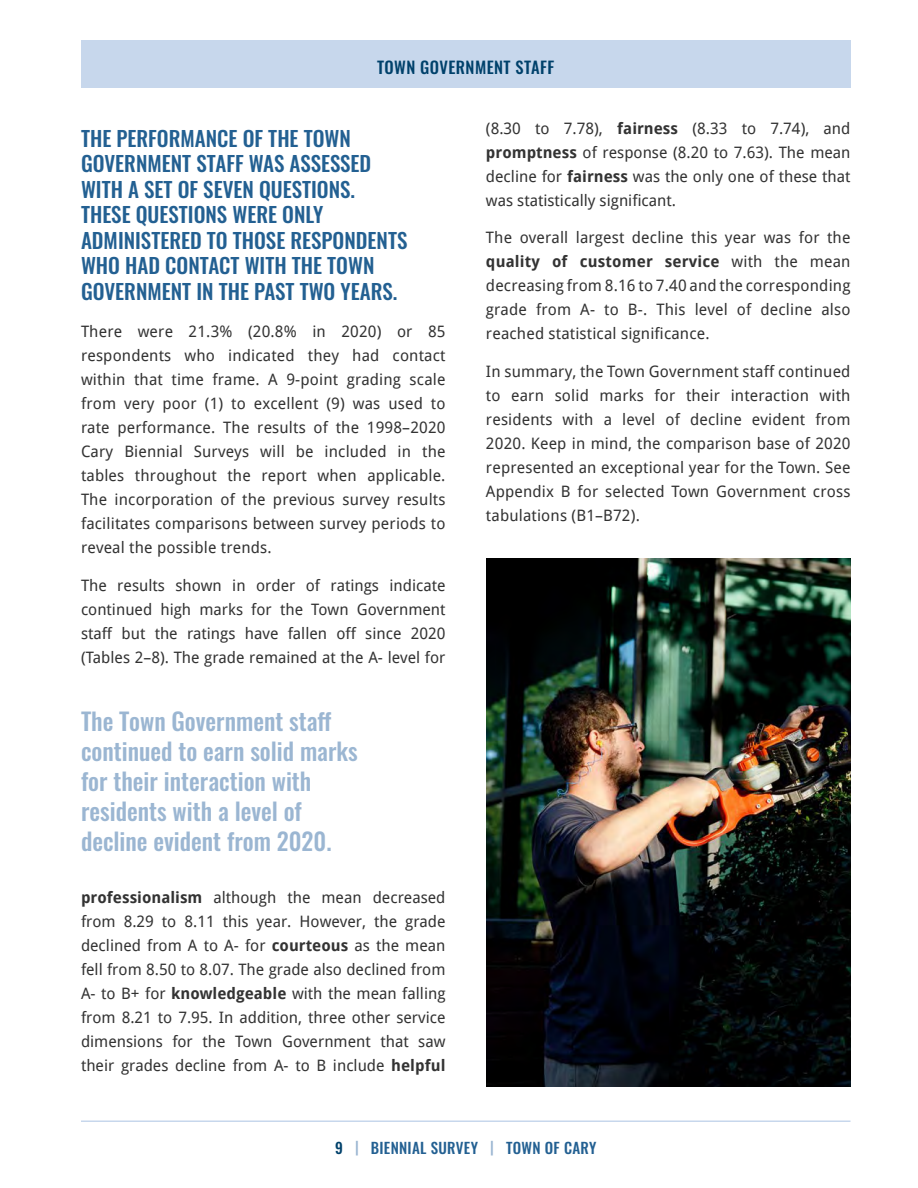
<style>
.page{position:relative;width:918px;height:1188px;background:#fff}
.page>*{position:absolute;margin:0;border:0;box-sizing:border-box;transform-origin:0 0}
.t1{font:500 24px/30px "Oswald";color:#9bb6d2}
.t2{font:500 21px/25.5px "Oswald";color:#236092}
.t3{font:500 16.5px "Oswald";letter-spacing:.025em;color:#00416b}
.t4{font:15.75px/24px "Droid Sans";color:#333;text-align:justify}
.t5{font:500 15px "Oswald";letter-spacing:.02em;color:#236092}
.s1{font-weight:700}
.s2{color:#00416b}
.s3{color:#9bb6d2}
</style>
<div class="page">
<hr style="left:81px;top:1120px;width:769px;height:2px;background:#c7d7ec">
<div style="left:81px;top:40px;width:769px;height:48px;background:#c7d7ec"></div>
<img style="left:486px;top:558px;width:364px;height:529px">
<p class="t3" style="left:377px;top:53px;width:179px">TOWN GOVERNMENT STAFF</p>
<h2 class="t2" style="left:81px;top:123px;width:328px">THE PERFORMANCE OF THE TOWN<br>GOVERNMENT STAFF WAS ASSESSED<br>WITH A SET OF SEVEN QUESTIONS.<br>THESE QUESTIONS WERE ONLY<br>ADMINISTERED TO THOSE RESPONDENTS<br>WHO HAD CONTACT WITH THE TOWN<br>GOVERNMENT IN THE PAST TWO YEARS.</h2>
<p class="t4" style="left:81px;top:319px;width:366px">There were 21.3% (20.8% in 2020) or 85 respondents who indicated they had contact within that time frame. A 9-point grading scale from very poor (1) to excellent (9) was used to rate performance. The results of the 1998–2020<br>Cary Biennial Surveys will be included in the tables throughout the report when applicable.<br>The incorporation of the previous survey results facilitates comparisons between survey periods to reveal the possible trends.</p>
<p class="t4" style="left:81px;top:572px;width:366px">The results shown in order of ratings indicate continued high marks for the Town Government staff but the ratings have fallen off since 2020 (Tables 2–8). The grade remained at the A- level for</p>
<h1 class="t1" style="left:81px;top:704px;width:278px">The Town Government staff continued to earn solid marks for their interaction with residents with a level of decline evident from 2020.</h1>
<p class="t4" style="left:81px;top:884px;width:366px"><span class="s1">professionalism</span> although the mean decreased from 8.29 to 8.11 this year. However, the grade declined from A to A- for <span class="s1">courteous</span> as the mean fell from 8.50 to 8.07. The grade also declined from A- to B+ for <span class="s1">knowledgeable</span> with the mean falling from 8.21 to 7.95. In addition, three other service dimensions for the Town Government that saw their grades decline from A- to B include <span class="s1">helpful</span></p>
<p class="t4" style="left:486px;top:115px;width:366px">(8.30 to 7.78), <span class="s1">fairness</span> (8.33 to 7.74), and <span class="s1">promptness</span> of response (8.20 to 7.63). The mean decline for <span class="s1">fairness</span> was the only one of these that was statistically significant.</p>
<p class="t4" style="left:486px;top:225px;width:366px">The overall largest decline this year was for the <span class="s1">quality of customer service</span> with the mean decreasing from 8.16 to 7.40 and the corresponding grade from A- to B-. This level of decline also reached statistical significance.</p>
<p class="t4" style="left:486px;top:359px;width:366px">In summary, the Town Government staff continued to earn solid marks for their interaction with residents with a level of decline evident from 2020. Keep in mind, the comparison base of 2020 represented an exceptional year for the Town. See Appendix B for selected Town Government cross tabulations (B1–B72).</p>
<p class="t5" style="left:335px;top:1135px;width:263px"><span class="s2">9</span> <span class="s3">|</span> BIENNIAL SURVEY <span class="s3">|</span> TOWN OF CARY</p>
</div>
